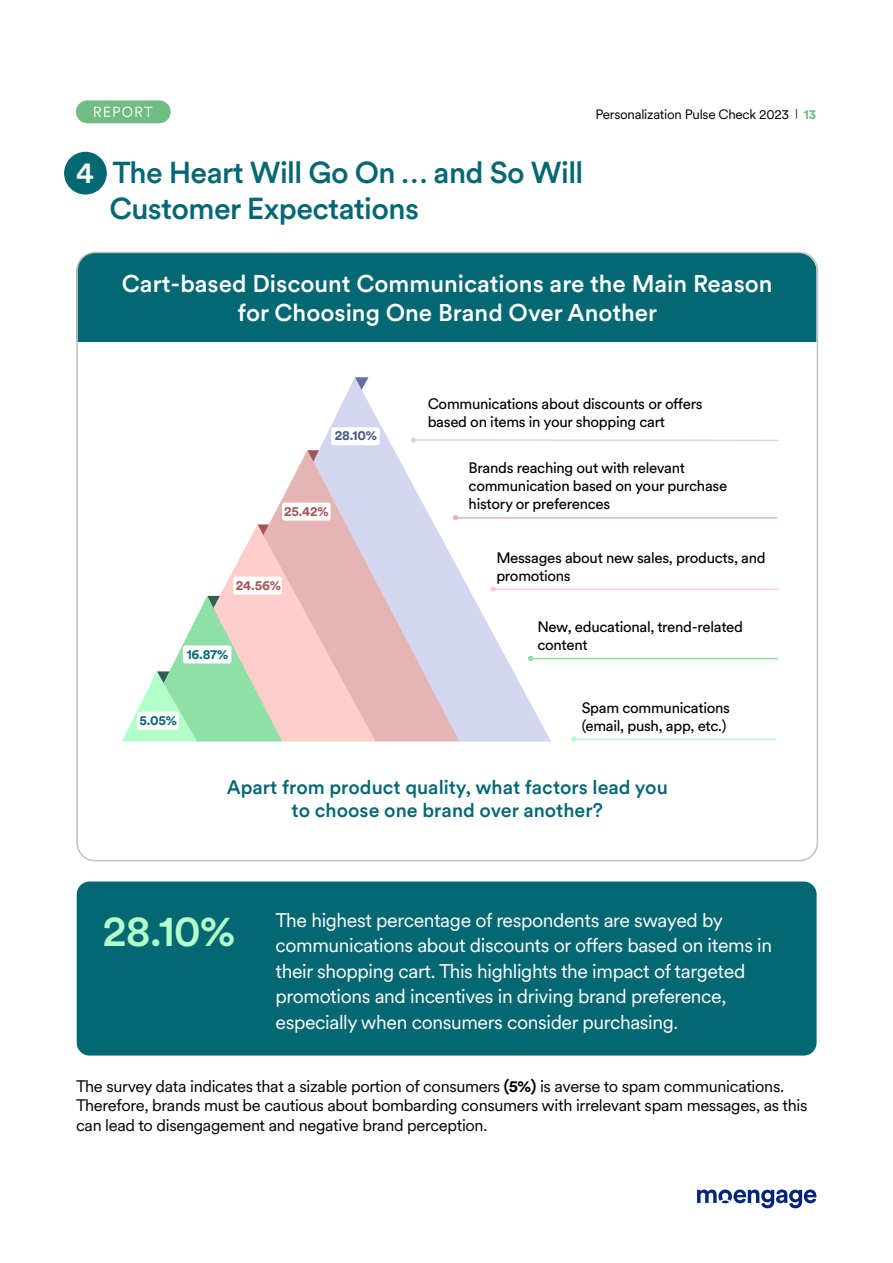
<style>
.page{position:relative;width:893px;height:1263px;background:#fff}
.page>*{position:absolute;margin:0;border:0;box-sizing:border-box;transform-origin:0 0}
.t1{font:500 43.5px "Circular XX";color:#b3ffca}
.t2{font:500 30px/36px "Circular XX";letter-spacing:-.02em;color:#046873}
.t3{font:500 24px/28.8px "Circular XX";color:#fff;text-align:center}
.t4{font:19.5px/25.5px "Circular XX";letter-spacing:-.02em;color:#fff}
.t5{font:500 19.5px/23.4px "Circular XX";color:#046873;text-align:center}
.t6{font:16.5px/19.5px "Circular XX";letter-spacing:-.02em;color:#000}
.t7{font:15px/18px "Circular XX";letter-spacing:-.02em;color:#000}
.t8{font:13.5px "Circular XX";letter-spacing:-.02em;color:#000}
.t9{font:700 13.5px "Circular XX";letter-spacing:-.02em;color:#a35454}
.t10{font:700 13.5px "Circular XX";color:#046873}
.t11{font:700 13.5px "Circular XX";color:#455589}
.s1{font-size:10.5px}
.s2{font-weight:700;color:#70bc83}
.s3{color:#fff}
.s4{font-weight:700}
</style>
<div class="page">
<div style="left:79px;top:253px;width:737px;height:89px;background:#046873"></div>
<div style="left:76px;top:100px;width:95px;height:23px;background:#70bc83;border-radius:11px"></div>
<svg style="left:94px;top:107px;width:58px;height:10px"></svg>
<svg style="left:697px;top:1189px;width:119px;height:19px"></svg>
<div style="left:77px;top:881px;width:740px;height:174px;background:#046873;border-radius:13px"></div>
<div style="left:64px;top:152px;width:43px;height:43px;background:#046873;border-radius:50%"></div>
<svg style="left:319px;top:377px;width:232px;height:364px"></svg>
<svg style="left:269px;top:450px;width:190px;height:291px;fill:#d3d6ee"></svg>
<svg style="left:122px;top:524px;width:253px;height:217px"></svg>
<hr style="left:456px;top:517px;width:321px;height:2px;background:#e5b5b3">
<svg style="left:453px;top:515px;width:5px;height:5px"></svg>
<svg style="left:411px;top:437px;width:367px;height:6px"></svg>
<hr style="left:493px;top:589px;width:285px;height:1px;background:#ffceca">
<svg style="left:490px;top:586px;width:6px;height:6px"></svg>
<hr style="left:533px;top:658px;width:245px;height:1px;background:#8ee0a7">
<svg style="left:528px;top:656px;width:5px;height:5px"></svg>
<hr style="left:577px;top:738px;width:199px;height:2px;background:#b3ffca">
<svg style="left:571px;top:736px;width:6px;height:6px"></svg>
<div style="left:331px;top:427px;width:49px;height:18px;background:#fff;border-radius:3px"></div>
<div style="left:282px;top:503px;width:49px;height:18px;background:#fff;border-radius:3px"></div>
<div style="left:233px;top:577px;width:49px;height:18px;background:#fff;border-radius:3px"></div>
<div style="left:183px;top:645px;width:48px;height:18px;background:#fff;border-radius:3px"></div>
<div style="left:137px;top:712px;width:42px;height:18px;background:#fff;border-radius:3px"></div>
<p class="t8" style="left:596px;top:105px;width:222px">Personalization Pulse Check 2023 <span class="s1">|</span> <span class="s2">13</span></p>
<h2 class="t2" style="left:109px;top:153px;width:475px;text-indent:-33px"><span class="s3">4</span> The Heart Will Go On … and So Will<br>Customer Expectations</h2>
<h3 class="t3" style="left:122px;top:268px;width:652px">Cart-based Discount Communications are the Main Reason for Choosing One Brand Over Another</h3>
<p class="t11" style="left:335px;top:426px;width:44px">28.10%</p>
<p class="t9" style="left:284px;top:502px;width:46px">25.42%</p>
<p class="t9" style="left:236px;top:576px;width:46px">24.56%</p>
<p class="t10" style="left:187px;top:645px;width:43px">16.87%</p>
<p class="t10" style="left:140px;top:711px;width:39px">5.05%</p>
<p class="t7" style="left:428px;top:394px;width:276px">Communications about discounts or offers based on items in your shopping cart</p>
<p class="t7" style="left:469px;top:458px;width:260px">Brands reaching out with relevant communication based on your purchase history or preferences</p>
<p class="t7" style="left:496px;top:548px;width:271px">Messages about new sales, products, and promotions</p>
<p class="t7" style="left:537px;top:617px;width:207px">New, educational, trend-related content</p>
<p class="t7" style="left:582px;top:698px;width:150px">Spam communications (email, push, app, etc.)</p>
<h3 class="t5" style="left:227px;top:774px;width:443px">Apart from product quality, what factors lead you to choose one brand over another?</h3>
<h1 class="t1" style="left:102px;top:901px;width:134px">28.10%</h1>
<p class="t4" style="left:276px;top:906px;width:498px">The highest percentage of respondents are swayed by communications about discounts or offers based on items in their shopping cart. This highlights the impact of targeted promotions and incentives in driving brand preference, especially when consumers consider purchasing.</p>
<p class="t6" style="left:76px;top:1075px;width:733px">The survey data indicates that a sizable portion of consumers <span class="s4">(5%)</span> is averse to spam communications.<br>Therefore, brands must be cautious about bombarding consumers with irrelevant spam messages, as this can lead to disengagement and negative brand perception.</p>
</div>
